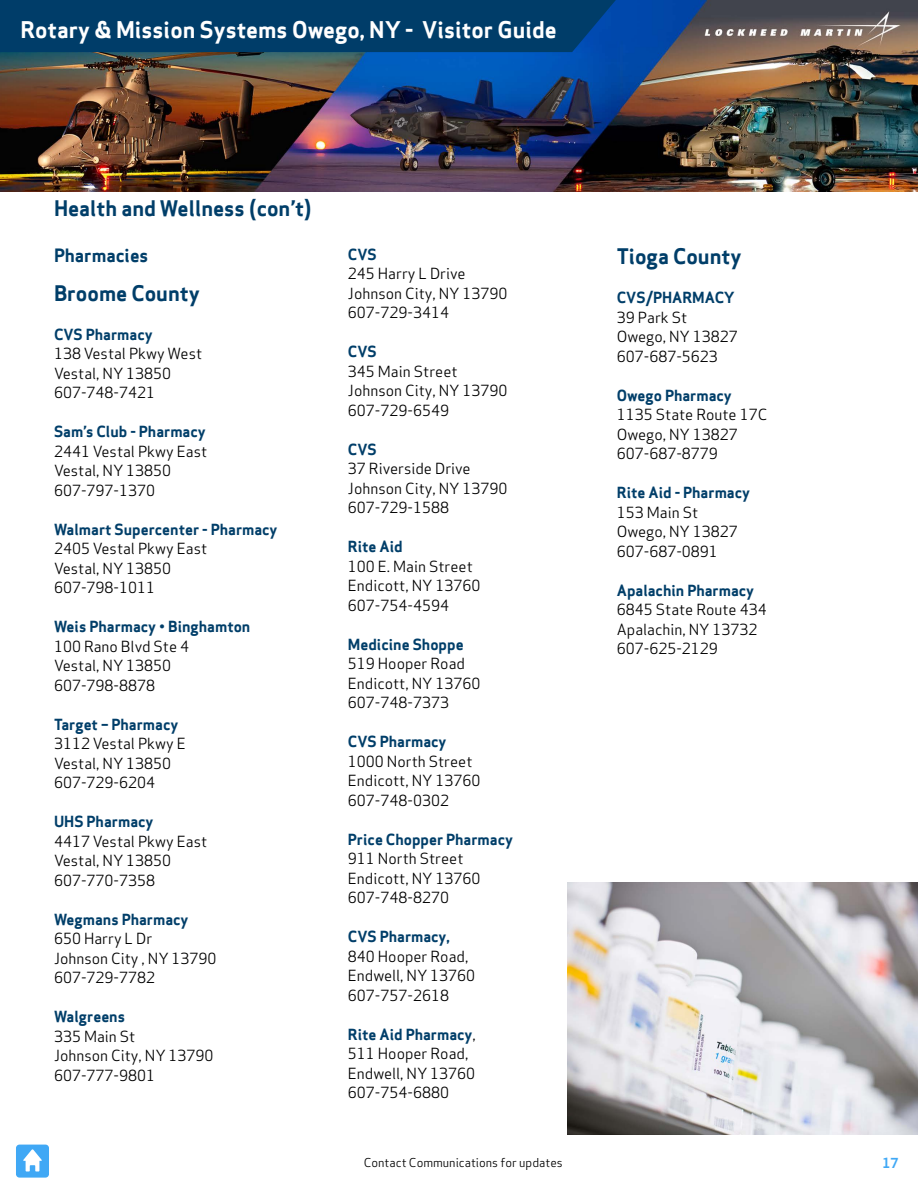
<style>
.page{position:relative;width:918px;height:1188px;background:#fff}
.page>*{position:absolute;margin:0;border:0;box-sizing:border-box;transform-origin:0 0}
.t1{font:700 22.5px "Apex Sans";color:#fff}
.t2{font:700 21px "Apex Sans";color:#003e69}
.t3{font:700 18px "Apex Sans";color:#003e69}
.t4{font:15px/19.5px "Apex Sans";color:#000}
.t5{font:700 15px "Apex Sans";color:#003e69}
.t6{font:700 13.5px "Apex Sans";color:#40a8f5}
.t7{font:12px "Apex Sans";color:#000}
.s1{font-weight:700;color:#003e69}
</style>
<div class="page">
<img style="left:0;top:0;width:918px;height:191px">
<svg style="left:14px;top:1143px;width:37px;height:37px"></svg>
<div style="left:16px;top:1145px;width:33px;height:33px;background:#40a8f5;border-radius:4px"></div>
<svg style="left:23px;top:1149px;width:19px;height:22px"></svg>
<div style="left:0;top:0;width:617px;height:52px;background:#003d69"></div>
<img style="left:567px;top:883px;width:351px;height:252px">
<h1 class="t1" style="left:21px;top:15px;width:538px">Rotary &amp; Mission Systems Owego, NY - Visitor Guide</h1>
<h2 class="t2" style="left:54px;top:195px;width:259px">Health and Wellness (con’t)</h2>
<p class="t3" style="left:54px;top:244px;width:96px">Pharmacies</p>
<h2 class="t2" style="left:54px;top:280px;width:147px">Broome County</h2>
<p class="t5" style="left:54px;top:325px;width:100px">CVS Pharmacy</p>
<p class="t4" style="left:54px;top:343px;width:150px">138 Vestal Pkwy West<br>Vestal, NY 13850<br>607-748-7421</p>
<p class="t5" style="left:54px;top:422px;width:153px">Sam’s Club - Pharmacy</p>
<p class="t4" style="left:54px;top:440px;width:155px">2441 Vestal Pkwy East<br>Vestal, NY 13850<br>607-797-1370</p>
<p class="t5" style="left:54px;top:520px;width:225px">Walmart Supercenter - Pharmacy</p>
<p class="t4" style="left:54px;top:538px;width:155px">2405 Vestal Pkwy East<br>Vestal, NY 13850<br>607-798-1011</p>
<p class="t5" style="left:54px;top:617px;width:198px">Weis Pharmacy • Binghamton</p>
<p class="t4" style="left:54px;top:635px;width:137px">100 Rano Blvd Ste 4<br>Vestal, NY 13850<br>607-798-8878</p>
<p class="t5" style="left:54px;top:715px;width:126px">Target – Pharmacy</p>
<p class="t4" style="left:54px;top:733px;width:133px">3112 Vestal Pkwy E<br>Vestal, NY 13850<br>607-729-6204</p>
<p class="t5" style="left:54px;top:812px;width:101px">UHS Pharmacy</p>
<p class="t4" style="left:54px;top:830px;width:155px">4417 Vestal Pkwy East<br>Vestal, NY 13850<br>607-770-7358</p>
<p class="t5" style="left:54px;top:910px;width:136px">Wegmans Pharmacy</p>
<p class="t4" style="left:54px;top:928px;width:164px">650 Harry L Dr<br>Johnson City , NY 13790<br>607-729-7782</p>
<p class="t5" style="left:54px;top:1007px;width:73px">Walgreens</p>
<p class="t4" style="left:54px;top:1025px;width:161px">335 Main St<br>Johnson City, NY 13790<br>607-777-9801</p>
<p class="t5" style="left:348px;top:244px;width:30px">CVS</p>
<p class="t4" style="left:348px;top:262px;width:161px">245 Harry L Drive<br>Johnson City, NY 13790<br>607-729-3414</p>
<p class="t5" style="left:348px;top:342px;width:30px">CVS</p>
<p class="t4" style="left:348px;top:360px;width:161px">345 Main Street<br>Johnson City, NY 13790<br>607-729-6549</p>
<p class="t5" style="left:348px;top:439px;width:30px">CVS</p>
<p class="t4" style="left:348px;top:457px;width:161px">37 Riverside Drive<br>Johnson City, NY 13790<br>607-729-1588</p>
<p class="t5" style="left:348px;top:537px;width:56px">Rite Aid</p>
<p class="t4" style="left:348px;top:555px;width:134px">100 E. Main Street<br>Endicott, NY 13760<br>607-754-4594</p>
<p class="t5" style="left:348px;top:634px;width:117px">Medicine Shoppe</p>
<p class="t4" style="left:348px;top:652px;width:134px">519 Hooper Road<br>Endicott, NY 13760<br>607-748-7373</p>
<p class="t5" style="left:348px;top:732px;width:100px">CVS Pharmacy</p>
<p class="t4" style="left:348px;top:750px;width:134px">1000 North Street<br>Endicott, NY 13760<br>607-748-0302</p>
<p class="t5" style="left:348px;top:829px;width:167px">Price Chopper Pharmacy</p>
<p class="t4" style="left:348px;top:847px;width:134px">911 North Street<br>Endicott, NY 13760<br>607-748-8270</p>
<p class="t5" style="left:348px;top:927px;width:103px">CVS Pharmacy,</p>
<p class="t4" style="left:348px;top:945px;width:129px">840 Hooper Road,<br>Endwell, NY 13760<br>607-757-2618</p>
<p class="t4" style="left:348px;top:1023px;width:129px"><span class="s1">Rite Aid Pharmacy</span>,<br>511 Hooper Road,<br>Endwell, NY 13760<br>607-754-6880</p>
<p class="t7" style="left:364px;top:1153px;width:200px">Contact Communications for updates</p>
<h2 class="t2" style="left:617px;top:243px;width:126px">Tioga County</h2>
<p class="t5" style="left:617px;top:288px;width:119px">CVS/PHARMACY</p>
<p class="t4" style="left:617px;top:306px;width:122px">39 Park St<br>Owego, NY 13827<br>607-687-5623</p>
<p class="t5" style="left:617px;top:385px;width:116px">Owego Pharmacy</p>
<p class="t4" style="left:617px;top:403px;width:152px">1135 State Route 17C<br>Owego, NY 13827<br>607-687-8779</p>
<p class="t5" style="left:617px;top:483px;width:135px">Rite Aid - Pharmacy</p>
<p class="t4" style="left:617px;top:501px;width:122px">153 Main St<br>Owego, NY 13827<br>607-687-0891</p>
<p class="t5" style="left:617px;top:580px;width:139px">Apalachin Pharmacy</p>
<p class="t4" style="left:617px;top:598px;width:151px">6845 State Route 434<br>Apalachin, NY 13732<br>607-625-2129</p>
<p class="t6" style="left:882px;top:1154px;width:18px">17</p>
</div>
